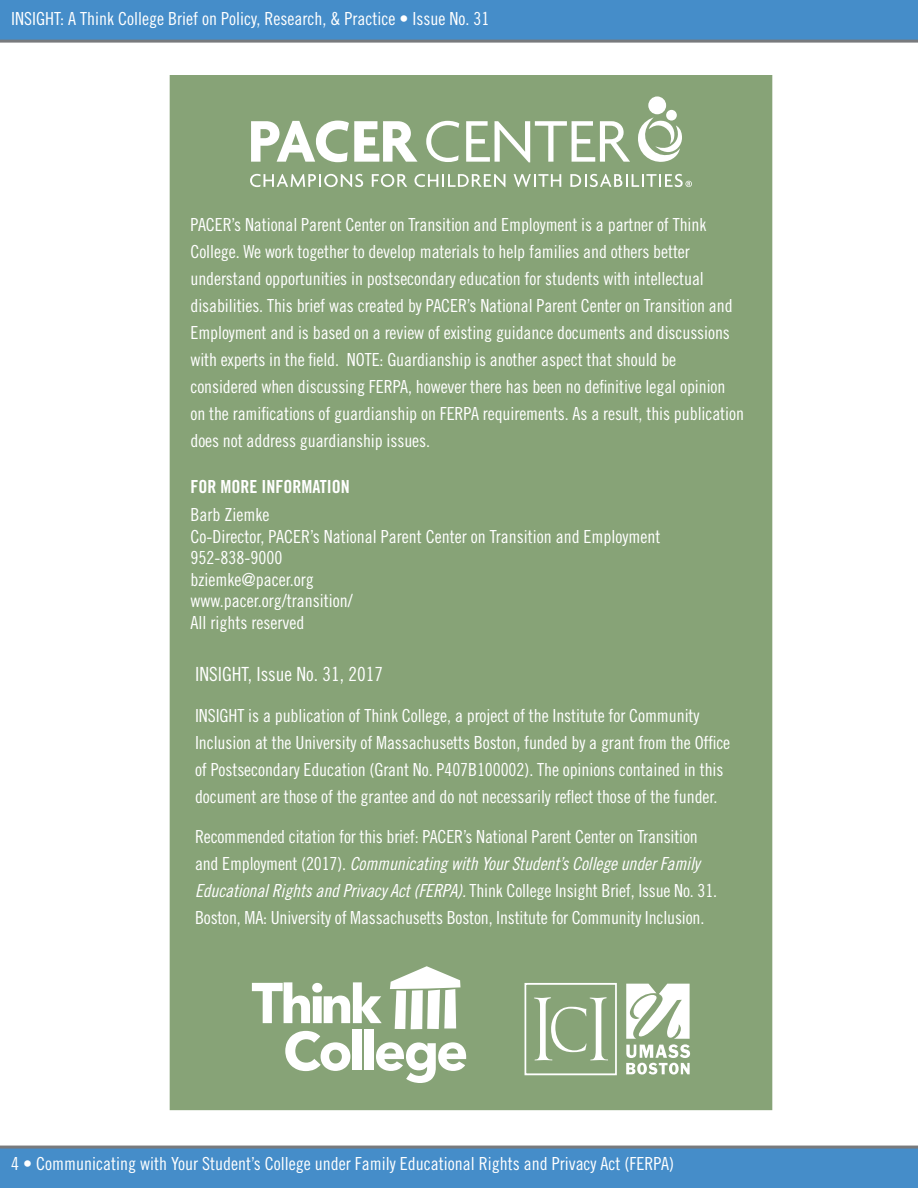
<style>
.page{position:relative;width:918px;height:1188px;background:#fff}
.page>*{position:absolute;margin:0;border:0;box-sizing:border-box;transform-origin:0 0}
.t1{font:19.5px "Trade Gothic Cond Eighteen";color:#fff}
.t2{font:18px/27px "Trade Gothic Cond Eighteen";letter-spacing:-.005em;color:#fff}
.t3{font:18px "Trade Gothic Bold Cond Twenty";color:#fff}
.s1{font-family:"Trade Gothic Cond Eighteen Obl"}
</style>
<div class="page">
<svg style="left:0;top:0;width:918px;height:43px;background:#4a8cc4"></svg>
<svg style="left:0;top:1146px;width:918px;height:42px;background:#488bc4"></svg>
<div style="left:170px;top:75px;width:602px;height:1035px;background:#87a377"></div>
<div style="left:525px;top:983px;width:92px;height:92px;border:2px solid #fff"></div>
<svg style="left:285px;top:1031px;width:65px;height:40px"></svg>
<div style="left:353px;top:1029px;width:9px;height:41px;background:#fff"></div>
<div style="left:365px;top:1029px;width:9px;height:41px;background:#fff"></div>
<svg style="left:376px;top:1042px;width:90px;height:41px"></svg>
<div style="left:666px;top:110px;width:11px;height:11px;background:#fff;border-radius:50%"></div>
<svg style="left:251px;top:121px;width:167px;height:41px"></svg>
<svg style="left:426px;top:121px;width:33px;height:41px"></svg>
<svg style="left:466px;top:121px;width:164px;height:41px"></svg>
<svg style="left:250px;top:174px;width:113px;height:13px"></svg>
<svg style="left:372px;top:174px;width:35px;height:13px"></svg>
<svg style="left:415px;top:174px;width:90px;height:13px"></svg>
<svg style="left:514px;top:174px;width:47px;height:13px"></svg>
<svg style="left:570px;top:174px;width:122px;height:13px"></svg>
<div style="left:648px;top:96px;width:18px;height:18px;background:#fff;border-radius:50%"></div>
<svg style="left:638px;top:117px;width:44px;height:45px"></svg>
<svg style="left:390px;top:966px;width:70px;height:63px"></svg>
<svg style="left:252px;top:982px;width:130px;height:41px"></svg>
<svg style="left:534px;top:997px;width:74px;height:63px"></svg>
<svg style="left:626px;top:984px;width:64px;height:91px"></svg>
<p class="t2" style="left:11px;top:5px;width:480px">INSIGHT: A Think College Brief on Policy, Research, &amp; Practice • Issue No. 31</p>
<p class="t2" style="left:190px;top:211px;width:555px">PACER’s National Parent Center on Transition and Employment is a partner of Think College. We work together to develop materials to help families and others better understand opportunities in postsecondary education for students with intellectual disabilities. This brief was created by PACER’s National Parent Center on Transition and Employment and is based on a review of existing guidance documents and discussions with experts in the field. NOTE: Guardianship is another aspect that should be considered when discussing FERPA, however there has been no definitive legal opinion on the ramifications of guardianship on FERPA requirements. As a result, this publication does not address guardianship issues.</p>
<p class="t3" style="left:190px;top:475px;width:161px">FOR MORE INFORMATION</p>
<p class="t2" style="left:190px;top:501px;width:80px">Barb Ziemke</p>
<p class="t2" style="left:190px;top:522px;width:472px">Co-Director, PACER’s National Parent Center on Transition and Employment</p>
<p class="t2" style="left:190px;top:544px;width:93px">952-838-9000</p>
<p class="t2" style="left:190px;top:566px;width:125px">bziemke@pacer.org</p>
<p class="t2" style="left:190px;top:587px;width:164px">www.pacer.org/transition/</p>
<p class="t2" style="left:190px;top:609px;width:115px">All rights reserved</p>
<p class="t1" style="left:195px;top:663px;width:190px">INSIGHT, Issue No. 31, 2017</p>
<p class="t2" style="left:195px;top:702px;width:537px">INSIGHT is a publication of Think College, a project of the Institute for Community Inclusion at the University of Massachusetts Boston, funded by a grant from the Office of Postsecondary Education (Grant No. P407B100002). The opinions contained in this document are those of the grantee and do not necessarily reflect those of the funder.</p>
<p class="t2" style="left:195px;top:823px;width:524px">Recommended citation for this brief: PACER’s National Parent Center on Transition and Employment (2017). <span class="s1">Communicating with Your Student’s College under Family Educational Rights and Privacy Act (FERPA).</span> Think College Insight Brief, Issue No. 31.<br>Boston, MA: University of Massachusetts Boston, Institute for Community Inclusion.</p>
<p class="t2" style="left:11px;top:1150px;width:665px">4 • Communicating with Your Student’s College under Family Educational Rights and Privacy Act (FERPA)</p>
</div>
